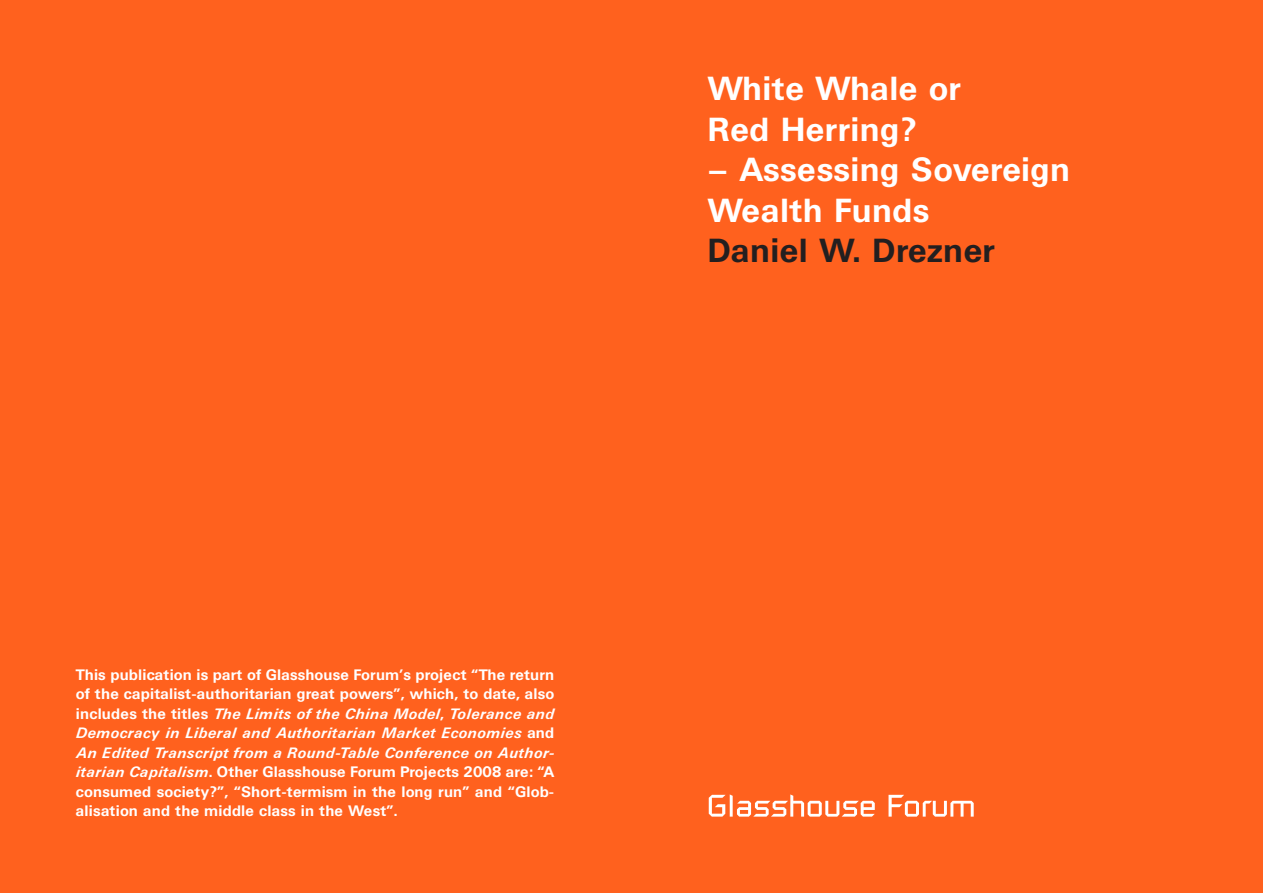
<style>
.page{position:relative;width:1263px;height:893px;background:#fff}
.page>*{position:absolute;margin:0;border:0;box-sizing:border-box;transform-origin:0 0}
.t1{font:700 33px/40.5px "Univers BQ";letter-spacing:.015em;color:#fff}
.t2{font:700 33px "Univers BQ";letter-spacing:.015em;color:#231f20}
.t3{font:700 15px/19.5px "Univers BQ";letter-spacing:.01em;color:#fff;text-align:justify}
.s1{font-style:italic}
</style>
<div class="page">
<div style="left:631px;top:0;width:631px;height:893px;background:#ff611e"></div>
<svg style="left:709px;top:794px;width:166px;height:23px"></svg>
<svg style="left:888px;top:795px;width:86px;height:22px"></svg>
<div style="left:0;top:0;width:631px;height:893px;background:#ff611e"></div>
<h1 class="t1" style="left:707px;top:71px;width:255px">White Whale or<br>Red Herring?</h1>
<h1 class="t1" style="left:707px;top:152px;width:364px">– Assessing Sovereign<br>Wealth Funds</h1>
<h1 class="t2" style="left:707px;top:237px;width:289px">Daniel W. Drezner</h1>
<p class="t3" style="left:76px;top:666px;width:480px">This publication is part of Glasshouse Forum’s project “The return of the capitalist-authoritarian great powers”, which, to date, also includes the titles <span class="s1">The Limits of the China Model</span>, <span class="s1">Tolerance and Democracy in Liberal and Authoritarian Market Economies</span> and <span class="s1">An Edited Transcript from a Round-Table Conference on Author&shy;itarian Capitalism</span>. Other Glasshouse Forum Projects 2008 are: “A consumed society?”, “Short-termism in the long run” and “Glob&shy;alisation and the middle class in the West”.</p>
</div>
